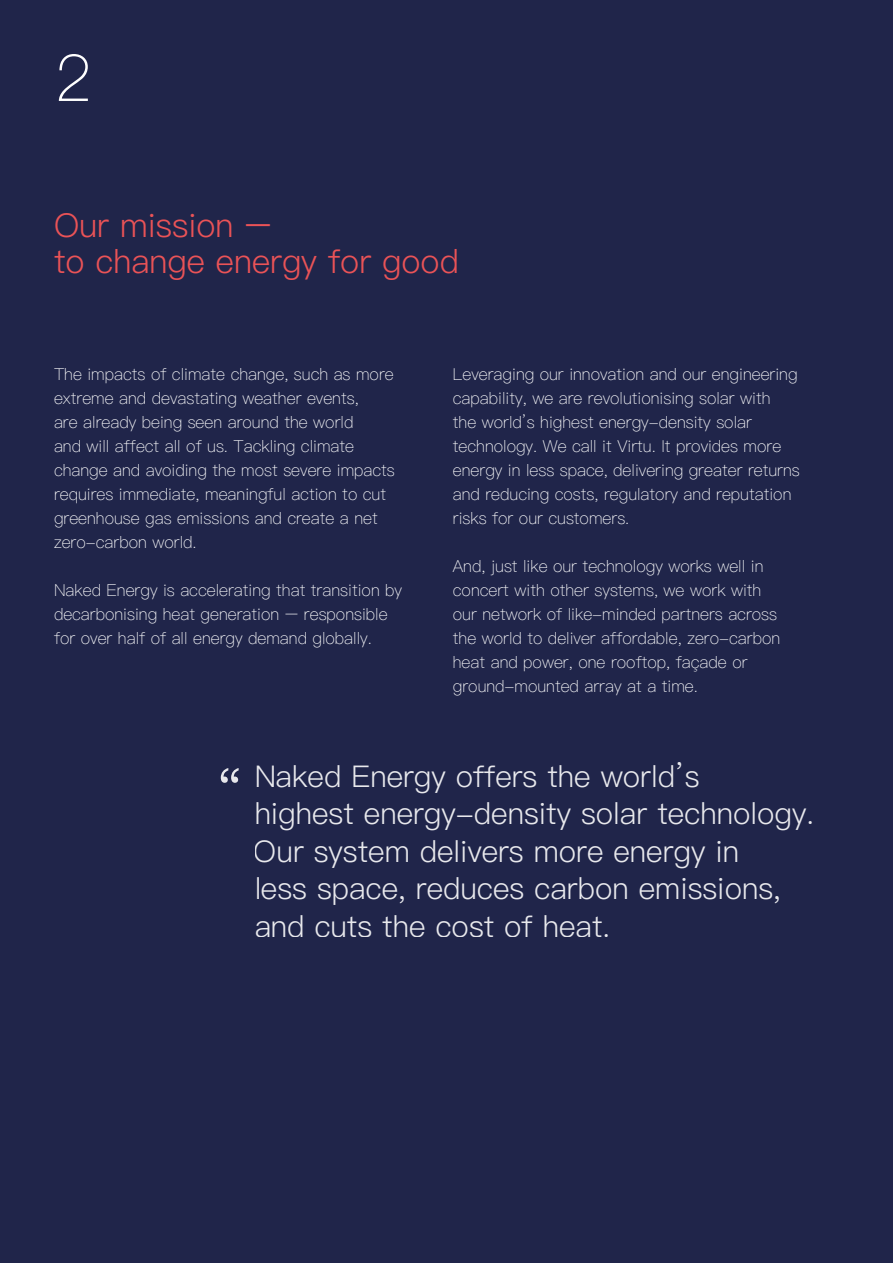
<style>
.page{position:relative;width:893px;height:1263px;background:#20254a}
.page>*{position:absolute;margin:0;border:0;box-sizing:border-box;transform-origin:0 0}
.t1{font:100 64.5px "Ping Fang HK";color:#fff}
.t2{font:300 33px/36px "Ping Fang HK";color:#ea5357}
.t3{font:300 30px/37.5px "Ping Fang HK";color:#fff}
.t4{font:100 16.5px/24px "Ping Fang HK";color:#fff}
</style>
<div class="page">
<svg style="left:221px;top:768px;width:18px;height:15px"></svg>
<h1 class="t1" style="left:54px;top:38px;width:40px">2</h1>
<h2 class="t2" style="left:54px;top:207px;width:406px">Our mission –<br>to change energy for good</h2>
<p class="t4" style="left:54px;top:362px;width:342px">The impacts of climate change, such as more extreme and devastating weather events,<br>are already being seen around the world<br>and will affect all of us. Tackling climate change and avoiding the most severe impacts requires immediate, meaningful action to cut greenhouse gas emissions and create a net zero-carbon world.</p>
<p class="t4" style="left:54px;top:578px;width:350px">Naked Energy is accelerating that transition by decarbonising heat generation – responsible for over half of all energy demand globally.</p>
<p class="t4" style="left:453px;top:362px;width:348px">Leveraging our innovation and our engineering capability, we are revolutionising solar with<br>the world’s highest energy-density solar technology. We call it Virtu. It provides more energy in less space, delivering greater returns and reducing costs, regulatory and reputation risks for our customers.</p>
<p class="t4" style="left:453px;top:554px;width:329px">And, just like our technology works well in concert with other systems, we work with our network of like-minded partners across the world to deliver affordable, zero-carbon heat and power, one rooftop, façade or ground-mounted array at a time.</p>
<h3 class="t3" style="left:254px;top:757px;width:562px">Naked Energy offers the world’s<br>highest energy-density solar technology.<br>Our system delivers more energy in<br>less space, reduces carbon emissions, and cuts the cost of heat.</h3>
</div>
